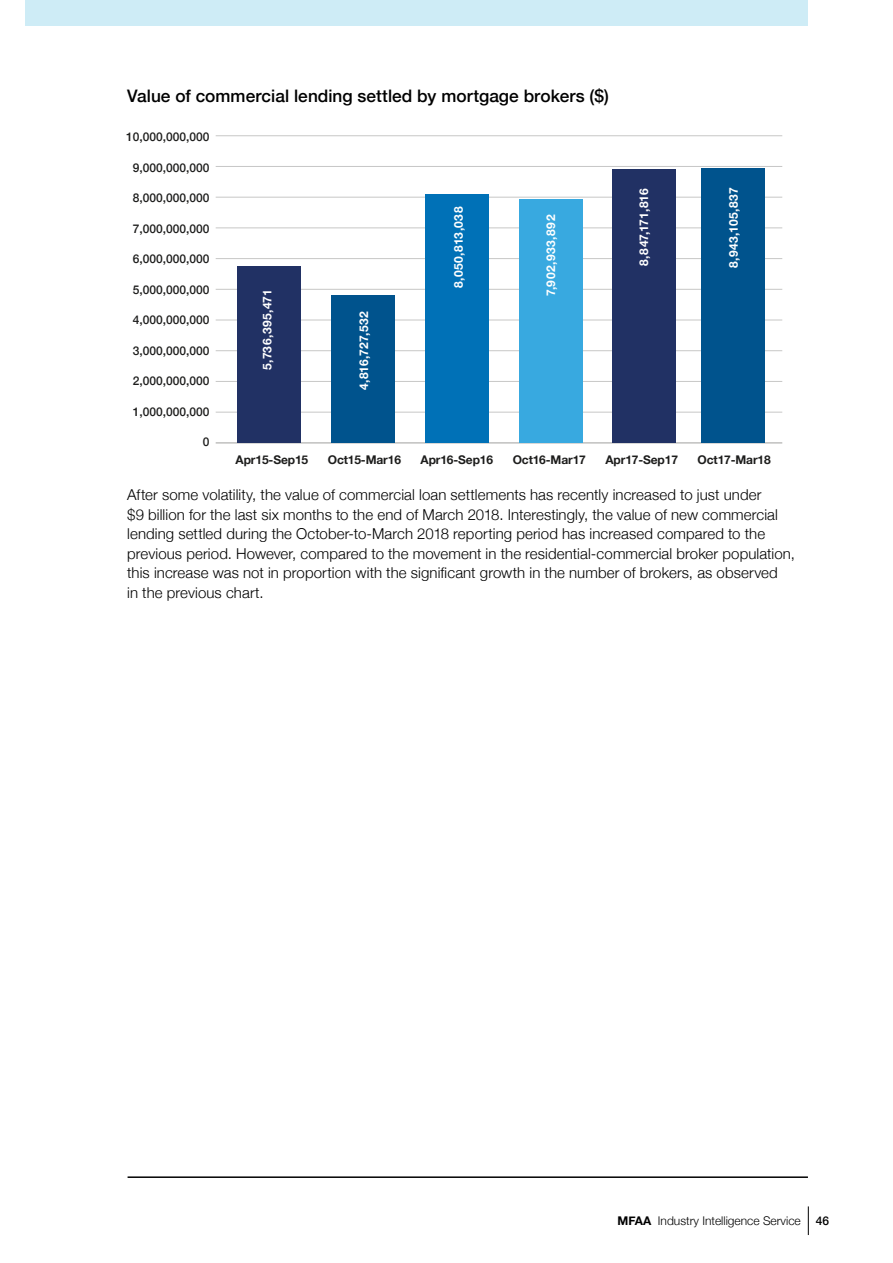
<style>
.page{position:relative;width:893px;height:1263px;background:#fff}
.page>*{position:absolute;margin:0;border:0;box-sizing:border-box;transform-origin:0 0}
.t1{font:500 17.25px "Helvetica Neue";color:#000}
.t2{font:300 15px/19.5px "Helvetica Neue";letter-spacing:.005em;color:#000}
.t3{font:500 12px "Helvetica Neue";color:#1d1d1c}
.t4{font:700 12px "Helvetica Neue";letter-spacing:-.01em;color:#1d1d1c}
.t5{font:700 12px "Helvetica Neue";letter-spacing:.035em;color:#fff}
.t6{font:300 12px "Helvetica Neue";color:#000}
.t7{font:700 12px "Helvetica Neue";color:#fff}
.s1{font-weight:700}
.s2{font-weight:500}
</style>
<div class="page">
<svg style="left:808px;top:1206px;width:1px;height:29px"></svg>
<hr style="left:128px;top:1176px;width:680px;height:2px;background:#000">
<div style="left:26px;top:0;width:782px;height:26px;background:#ceecf6"></div>
<hr style="left:216px;top:289px;width:566px;height:1px;background:#c7c7c6">
<hr style="left:216px;top:135px;width:566px;height:1px;background:#c7c7c6">
<hr style="left:216px;top:166px;width:566px;height:1px;background:#c7c7c6">
<hr style="left:216px;top:197px;width:566px;height:1px;background:#c7c7c6">
<hr style="left:216px;top:227px;width:566px;height:1px;background:#c7c7c6">
<hr style="left:216px;top:258px;width:566px;height:1px;background:#c7c7c6">
<hr style="left:216px;top:320px;width:566px;height:1px;background:#c7c7c6">
<hr style="left:216px;top:350px;width:566px;height:1px;background:#c7c7c6">
<hr style="left:216px;top:381px;width:566px;height:1px;background:#c7c7c6">
<hr style="left:216px;top:412px;width:566px;height:1px;background:#c7c7c6">
<hr style="left:216px;top:442px;width:566px;height:2px;background:#c7c7c6">
<div style="left:237px;top:266px;width:64px;height:177px;background:#213164"></div>
<div style="left:331px;top:295px;width:64px;height:148px;background:#00538d"></div>
<div style="left:425px;top:194px;width:64px;height:249px;background:#0071b7"></div>
<div style="left:519px;top:199px;width:64px;height:244px;background:#38a9e0"></div>
<div style="left:613px;top:170px;width:63px;height:273px;background:#213164"></div>
<div style="left:701px;top:169px;width:64px;height:274px;background:#00538d"></div>
<p class="t1" style="left:127px;top:82px;width:483px">Value of commercial lending settled by mortgage brokers ($)</p>
<p class="t3" style="left:126px;top:127px;width:85px">10,000,000,000</p>
<p class="t3" style="left:133px;top:158px;width:78px">9,000,000,000</p>
<p class="t3" style="left:133px;top:188px;width:78px">8,000,000,000</p>
<p class="t3" style="left:133px;top:219px;width:78px">7,000,000,000</p>
<p class="t3" style="left:133px;top:249px;width:78px">6,000,000,000</p>
<p class="t3" style="left:133px;top:280px;width:78px">5,000,000,000</p>
<p class="t3" style="left:133px;top:310px;width:78px">4,000,000,000</p>
<p class="t3" style="left:133px;top:341px;width:78px">3,000,000,000</p>
<p class="t3" style="left:133px;top:371px;width:78px">2,000,000,000</p>
<p class="t3" style="left:133px;top:402px;width:78px">1,000,000,000</p>
<p class="t3" style="left:203px;top:432px;width:8px">0</p>
<p class="t5" style="left:258px;top:370px;width:82px;rotate:-90deg">5,736,395,471</p>
<p class="t5" style="left:354px;top:390px;width:81px;rotate:-90deg">4,816,727,532</p>
<p class="t5" style="left:449px;top:288px;width:83px;rotate:-90deg">8,050,813,038</p>
<p class="t5" style="left:541px;top:296px;width:83px;rotate:-90deg">7,902,933,892</p>
<p class="t7" style="left:635px;top:266px;width:79px;rotate:-90deg">8,847,171,816</p>
<p class="t4" style="left:236px;top:450px;width:74px">Apr15-Sep15</p>
<p class="t4" style="left:328px;top:450px;width:75px">Oct15-Mar16</p>
<p class="t4" style="left:421px;top:450px;width:74px">Apr16-Sep16</p>
<p class="t4" style="left:513px;top:450px;width:75px">Oct16-Mar17</p>
<p class="t4" style="left:605px;top:450px;width:74px">Apr17-Sep17</p>
<p class="t5" style="left:724px;top:268px;width:82px;rotate:-90deg">8,943,105,837</p>
<p class="t4" style="left:698px;top:450px;width:75px">Oct17-Mar18</p>
<p class="t2" style="left:127px;top:484px;width:669px">After some volatility, the value of commercial loan settlements has recently increased to just under<br>$9 billion for the last six months to the end of March 2018. Interestingly, the value of new commercial lending settled during the October-to-March 2018 reporting period has increased compared to the previous period. However, compared to the movement in the residential-commercial broker population, this increase was not in proportion with the significant growth in the number of brokers, as observed<br>in the previous chart.</p>
<p class="t6" style="left:617px;top:1211px;width:213px"><span class="s1">MFAA</span> Industry Intelligence Service <span class="s2">46</span></p>
</div>
